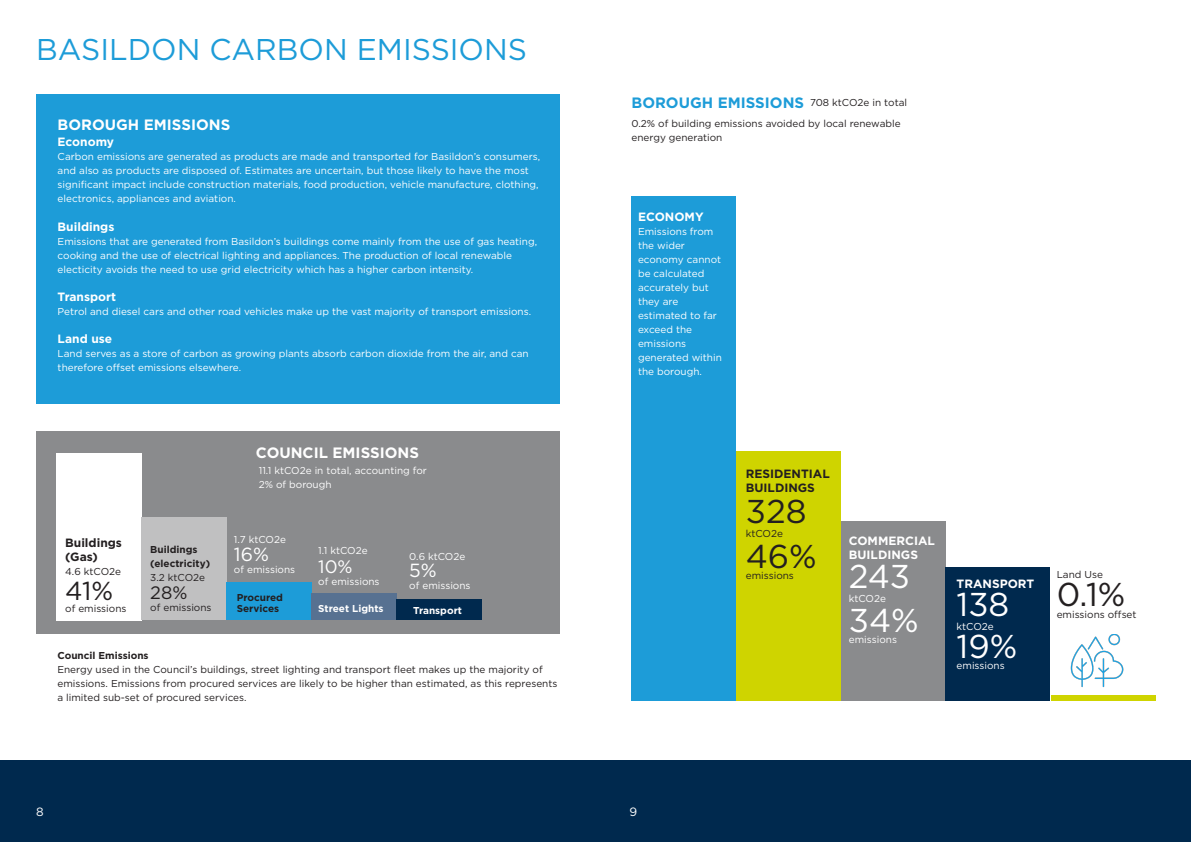
<style>
.page{position:relative;width:1191px;height:842px;background:#fff}
.page>*{position:absolute;margin:0;border:0;box-sizing:border-box;transform-origin:0 0}
.t1{font:33px "Gotham";color:#fff}
.t2{font:33px "Gotham";color:#231f20}
.t3{font:30px "Gotham";color:#1d9cd8}
.t4{font:26px "Gotham";color:#231f20}
.t5{font:19px "Gotham";color:#fff}
.t6{font:18px "Gotham";color:#231f20}
.t7{font:18px "Gotham";color:#fff}
.t8{font:700 15px "Gotham";color:#fff}
.t9{font:700 15px "Gotham";color:#1d9cd8}
.t10{font:700 12px "Gotham";color:#fff}
.t11{font:700 12px "Gotham";color:#231f20}
.t12{font:12px "Gotham";color:#fff}
.t13{font:10px/14px "Gotham";color:#fff}
.t14{font:10px/14px "Gotham";color:#231f20}
.t15{font:700 10px "Gotham";color:#231f20}
.t16{font:700 10px "Gotham";color:#fff}
</style>
<div class="page">
<div style="left:36px;top:95px;width:523px;height:309px;background:#1d9cd8"></div>
<div style="left:0;top:760px;width:1191px;height:82px;background:#00294e"></div>
<div style="left:36px;top:431px;width:523px;height:203px;background:#8a8b8d"></div>
<div style="left:57px;top:453px;width:85px;height:167px;background:#fff"></div>
<div style="left:142px;top:517px;width:85px;height:103px;background:#c0c0c1"></div>
<div style="left:227px;top:583px;width:85px;height:37px;background:#1d9cd8"></div>
<div style="left:312px;top:593px;width:85px;height:27px;background:#577191"></div>
<div style="left:397px;top:600px;width:85px;height:20px;background:#00294e"></div>
<div style="left:631px;top:197px;width:105px;height:504px;background:#1d9cd8"></div>
<div style="left:736px;top:451px;width:104px;height:250px;background:#cfd400"></div>
<div style="left:841px;top:521px;width:104px;height:180px;background:#8a8b8d"></div>
<div style="left:945px;top:567px;width:104px;height:134px;background:#00294e"></div>
<div style="left:1051px;top:695px;width:105px;height:6px;background:#cfd400"></div>
<img style="left:1070px;top:634px;width:54px;height:54px">
<p class="t3" style="left:36px;top:30px;width:492px">BASILDON CARBON EMISSIONS</p>
<p class="t8" style="left:58px;top:114px;width:174px">BOROUGH EMISSIONS</p>
<p class="t10" style="left:58px;top:134px;width:58px">Economy</p>
<p class="t13" style="left:58px;top:150px;width:484px">Carbon emissions are generated as products are made and transported for Basildon’s consumers, and also as products are disposed of. Estimates are uncertain, but those likely to have the most significant impact include construction materials, food production, vehicle manufacture, clothing, electronics, appliances and aviation.</p>
<p class="t10" style="left:58px;top:218px;width:58px">Buildings</p>
<p class="t13" style="left:58px;top:234px;width:481px">Emissions that are generated from Basildon’s buildings come mainly from the use of gas heating, cooking and the use of electrical lighting and appliances. The production of local renewable electicity avoids the need to use grid electricity which has a higher carbon intensity.</p>
<p class="t10" style="left:58px;top:288px;width:60px">Transport</p>
<p class="t13" style="left:58px;top:304px;width:475px">Petrol and diesel cars and other road vehicles make up the vast majority of transport emissions.</p>
<p class="t10" style="left:58px;top:330px;width:56px">Land use</p>
<p class="t13" style="left:58px;top:346px;width:472px">Land serves as a store of carbon as growing plants absorb carbon dioxide from the air, and can therefore offset emissions elsewhere.</p>
<p class="t11" style="left:65px;top:535px;width:58px">Buildings</p>
<p class="t11" style="left:65px;top:549px;width:34px">(Gas)</p>
<p class="t14" style="left:65px;top:564px;width:57px">4.6 ktCO2e</p>
<p class="t4" style="left:65px;top:574px;width:49px">41%</p>
<p class="t14" style="left:65px;top:601px;width:63px">of emissions</p>
<p class="t15" style="left:150px;top:543px;width:49px">Buildings</p>
<p class="t15" style="left:150px;top:557px;width:61px">(electricity)</p>
<p class="t14" style="left:150px;top:570px;width:56px">3.2 ktCO2e</p>
<p class="t6" style="left:150px;top:581px;width:39px">28%</p>
<p class="t14" style="left:150px;top:600px;width:63px">of emissions</p>
<p class="t8" style="left:256px;top:442px;width:165px">COUNCIL EMISSIONS</p>
<p class="t13" style="left:259px;top:463px;width:170px">11.1 ktCO2e in total, accounting for<br>2% of borough</p>
<p class="t13" style="left:234px;top:533px;width:54px">1.7 ktCO2e</p>
<p class="t5" style="left:234px;top:542px;width:36px">16%</p>
<p class="t13" style="left:234px;top:563px;width:63px">of emissions</p>
<p class="t13" style="left:318px;top:543px;width:51px">1.1 ktCO2e</p>
<p class="t7" style="left:318px;top:555px;width:36px">10%</p>
<p class="t13" style="left:318px;top:574px;width:63px">of emissions</p>
<p class="t13" style="left:409px;top:549px;width:58px">0.6 ktCO2e</p>
<p class="t5" style="left:409px;top:558px;width:29px">5%</p>
<p class="t13" style="left:409px;top:578px;width:63px">of emissions</p>
<p class="t15" style="left:237px;top:591px;width:48px">Procured</p>
<p class="t15" style="left:237px;top:602px;width:44px">Services</p>
<p class="t16" style="left:318px;top:602px;width:67px">Street Lights</p>
<p class="t16" style="left:413px;top:604px;width:50px">Transport</p>
<p class="t15" style="left:57px;top:648px;width:93px">Council Emissions</p>
<p class="t14" style="left:57px;top:662px;width:501px">Energy used in the Council’s buildings, street lighting and transport fleet makes up the majority of emissions. Emissions from procured services are likely to be higher than estimated, as this represents a limited sub-set of procured services.</p>
<p class="t9" style="left:631px;top:93px;width:174px">BOROUGH EMISSIONS</p>
<p class="t14" style="left:810px;top:95px;width:99px">708 ktCO2e in total</p>
<p class="t14" style="left:631px;top:116px;width:271px">0.2% of building emissions avoided by local renewable</p>
<p class="t14" style="left:631px;top:130px;width:92px">energy generation</p>
<p class="t10" style="left:638px;top:209px;width:67px">ECONOMY</p>
<p class="t13" style="left:638px;top:225px;width:85px">Emissions from the wider economy cannot</p>
<p class="t13" style="left:638px;top:267px;width:80px">be calculated accurately but they are estimated to far exceed the</p>
<p class="t13" style="left:638px;top:337px;width:85px">emissions generated within the borough.</p>
<p class="t11" style="left:746px;top:466px;width:86px">RESIDENTIAL</p>
<p class="t11" style="left:746px;top:480px;width:71px">BUILDINGS</p>
<p class="t2" style="left:746px;top:490px;width:62px">328</p>
<p class="t14" style="left:746px;top:526px;width:39px">ktCO2e</p>
<p class="t2" style="left:746px;top:535px;width:73px">46%</p>
<p class="t14" style="left:746px;top:568px;width:50px">emissions</p>
<p class="t10" style="left:849px;top:533px;width:88px">COMMERCIAL</p>
<p class="t10" style="left:849px;top:547px;width:71px">BUILDINGS</p>
<p class="t1" style="left:849px;top:555px;width:63px">243</p>
<p class="t13" style="left:849px;top:591px;width:39px">ktCO2e</p>
<p class="t1" style="left:849px;top:599px;width:71px">34%</p>
<p class="t13" style="left:849px;top:632px;width:50px">emissions</p>
<p class="t10" style="left:956px;top:576px;width:79px">TRANSPORT</p>
<p class="t1" style="left:956px;top:584px;width:54px">138</p>
<p class="t13" style="left:956px;top:620px;width:39px">ktCO2e</p>
<p class="t1" style="left:956px;top:626px;width:62px">19%</p>
<p class="t13" style="left:956px;top:659px;width:50px">emissions</p>
<p class="t14" style="left:1056px;top:567px;width:48px">Land Use</p>
<p class="t2" style="left:1056px;top:573px;width:70px">0.1%</p>
<p class="t14" style="left:1056px;top:607px;width:81px">emissions offset</p>
<p class="t12" style="left:36px;top:804px;width:9px">8</p>
<p class="t12" style="left:629px;top:804px;width:9px">9</p>
</div>
